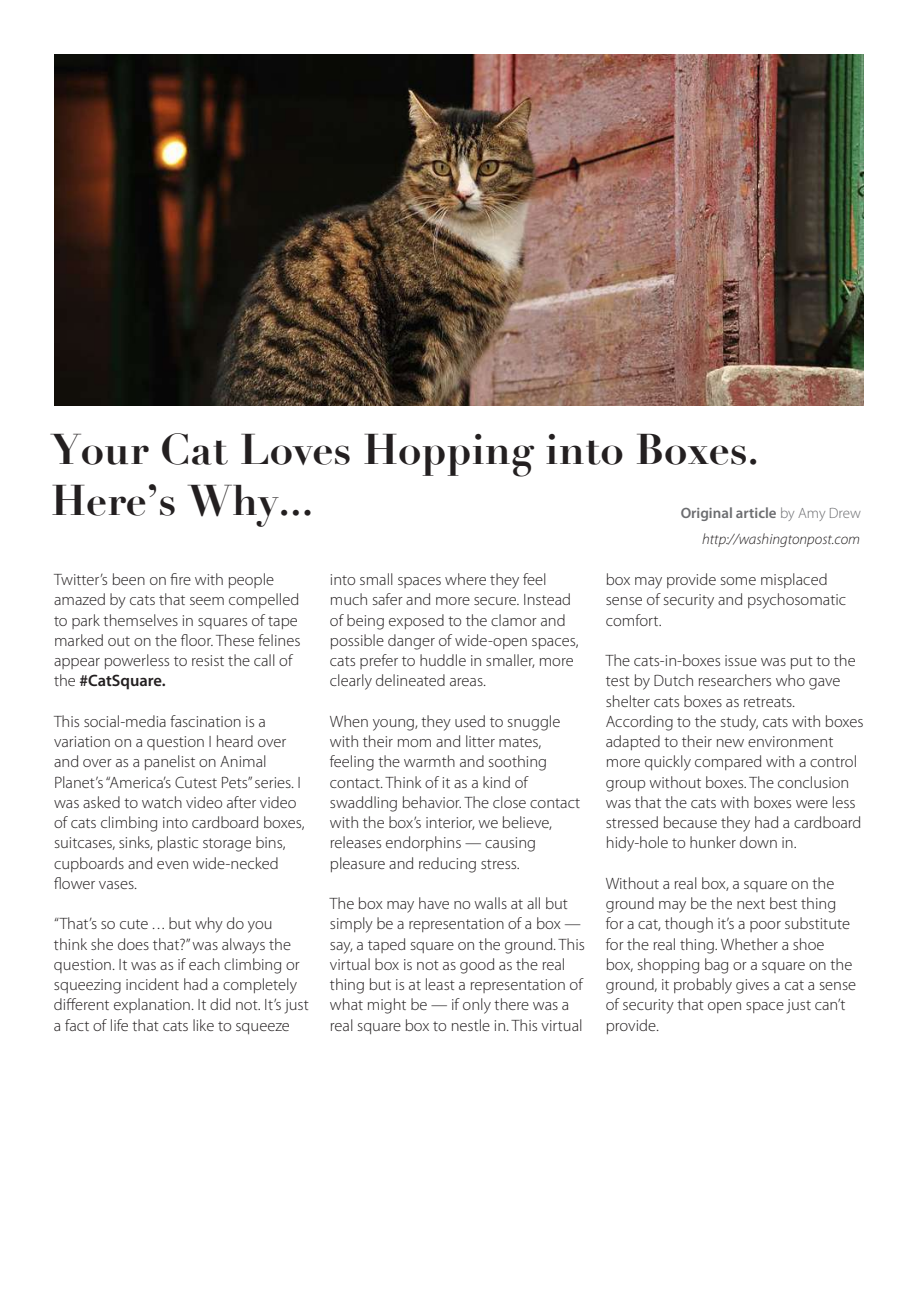
<style>
.page{position:relative;width:918px;height:1296px;background:#fff}
.page>*{position:absolute;margin:0;border:0;box-sizing:border-box;transform-origin:0 0}
.t1{font:700 42px/50.4px "Didot";color:#231f20}
.t2{font:300 16.5px/20.2px "Myriad Pro";color:#231f20}
.t3{font:italic 300 15px "Myriad Pro";color:#231f20}
.t4{font:600 15px "Myriad Pro";color:#6c6d70}
.s1{font-weight:300}
.s2{font-weight:600}
</style>
<div class="page">
<img style="left:54px;top:54px;width:810px;height:351px">
<h1 class="t1" style="left:51px;top:425px;width:709px">Your Cat Loves Hopping into Boxes.<br>Here’s Why...</h1>
<p class="t3" style="left:702px;top:530px;width:159px">http://washingtonpost.com</p>
<p class="t4" style="left:681px;top:504px;width:182px">Original article <span class="s1">by Amy Drew</span></p>
<p class="t2" style="left:54px;top:569px;width:248px">Twitter’s been on fire with people amazed by cats that seem compelled to park themselves in squares of tape marked out on the floor. These felines appear powerless to resist the call of the <span class="s2">#CatSquare.</span></p>
<p class="t2" style="left:54px;top:711px;width:252px">This social-media fascination is a variation on a question I heard over and over as a panelist on Animal Planet’s “America’s Cutest Pets” series. I was asked to watch video after video of cats climbing into cardboard boxes, suitcases, sinks, plastic storage bins, cupboards and even wide-necked flower vases.</p>
<p class="t2" style="left:54px;top:914px;width:256px">“That’s so cute . . . but why do you think she does that?” was always the question. It was as if each climbing or squeezing incident had a completely different explanation. It did not. It’s just a fact of life that cats like to squeeze</p>
<p class="t2" style="left:330px;top:569px;width:250px">into small spaces where they feel much safer and more secure. Instead of being exposed to the clamor and possible danger of wide-open spaces, cats prefer to huddle in smaller, more clearly delineated areas.</p>
<p class="t2" style="left:330px;top:711px;width:252px">When young, they used to snuggle with their mom and litter mates, feeling the warmth and soothing contact. Think of it as a kind of swaddling behavior. The close contact with the box’s interior, we believe, releases endorphins — causing pleasure and reducing stress.</p>
<p class="t2" style="left:330px;top:893px;width:257px">The box may have no walls at all but simply be a representation of a box — say, a taped square on the ground. This virtual box is not as good as the real thing but is at least a representation of what might be — if only there was a real square box to nestle in. This virtual</p>
<p class="t2" style="left:606px;top:569px;width:242px">box may provide some misplaced sense of security and psychosomatic comfort.</p>
<p class="t2" style="left:606px;top:650px;width:259px">The cats-in-boxes issue was put to the test by Dutch researchers who gave shelter cats boxes as retreats.<br>According to the study, cats with boxes adapted to their new environment more quickly compared with a control group without boxes. The conclusion was that the cats with boxes were less stressed because they had a cardboard hidy-hole to hunker down in.</p>
<p class="t2" style="left:606px;top:873px;width:252px">Without a real box, a square on the ground may be the next best thing for a cat, though it’s a poor substitute for the real thing. Whether a shoe box, shopping bag or a square on the ground, it probably gives a cat a sense of security that open space just can’t provide.</p>
</div>
